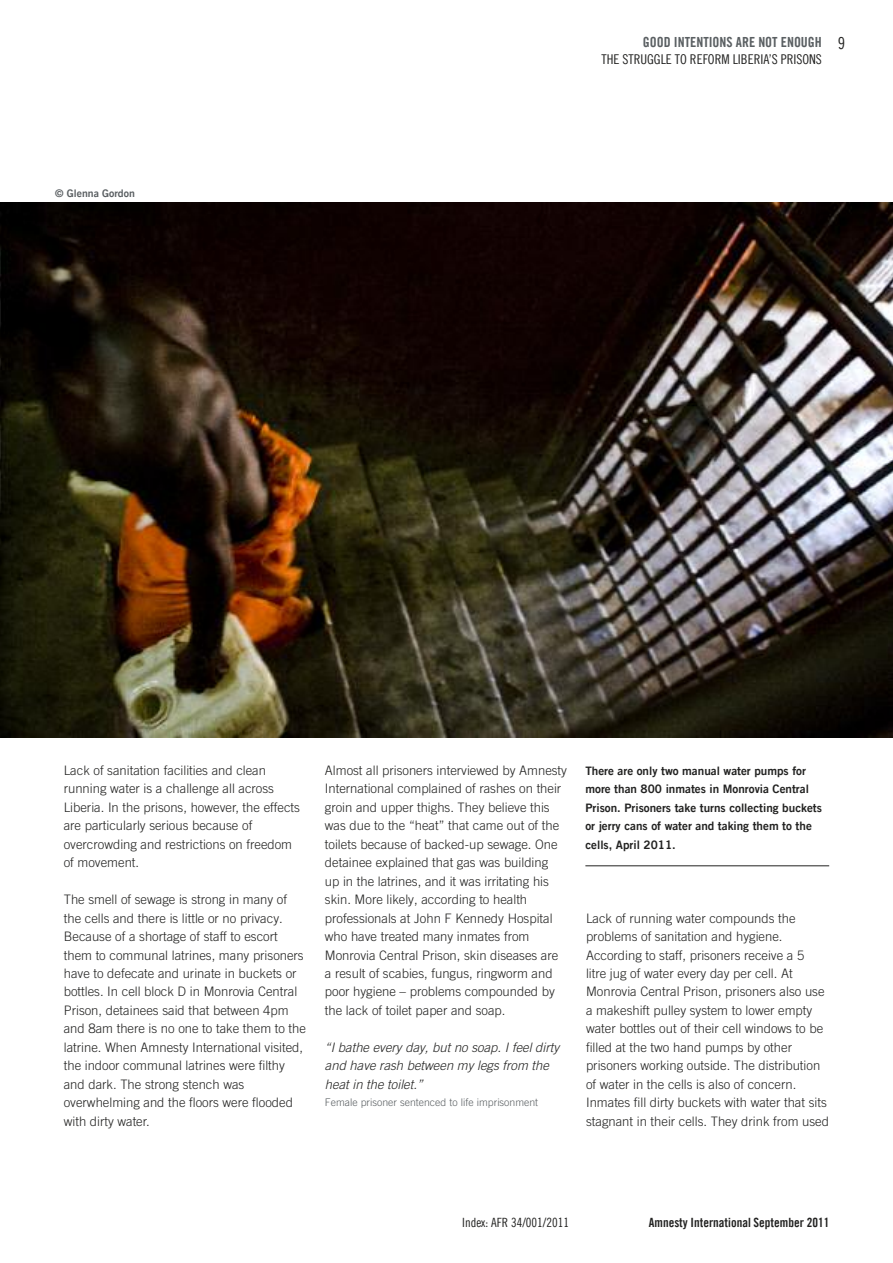
<style>
.page{position:relative;width:893px;height:1263px;background:#fff}
.page>*{position:absolute;margin:0;border:0;box-sizing:border-box;transform-origin:0 0}
.t1{font:16.5px "Amnesty Trade Gothic Cn 18";color:#222221}
.t2{font:13.95px "Amnesty Trade Gothic Bd Cn 20";color:#5a5f62}
.t3{font:13.5px "Amnesty Trade Gothic Cn 18";color:#222221}
.t4{font:300 13.05px/18.5px "Amnesty Trade Gothic";color:#222221}
.t5{font:italic 300 13.05px/18.5px "Amnesty Trade Gothic";color:#222221}
.t6{font:12.75px "Amnesty Trade Gothic Bd Cn 20";color:#222221}
.t7{font:12.75px "Amnesty Trade Gothic Cn 18";color:#222221}
.t8{font:11.7px/18.5px "Amnesty Trade Gothic Bd 2";color:#222221}
.t9{font:300 10.5px "Amnesty Trade Gothic";color:#5a5f62}
.t10{font:10.5px "Amnesty Trade Gothic Bd 2";color:#5a5f62}
</style>
<div class="page">
<img style="left:0;top:203px;width:893px;height:534px">
<hr style="left:585px;top:865px;width:244px;height:1px;background:#222221">
<p class="t10" style="left:55px;top:186px;width:81px">© Glenna Gordon</p>
<p class="t2" style="left:643px;top:33px;width:180px">GOOD INTENTIONS ARE NOT ENOUGH</p>
<p class="t3" style="left:601px;top:50px;width:222px">THE STRUGGLE TO REFORM LIBERIA’S PRISONS</p>
<p class="t1" style="left:838px;top:33px;width:9px">9</p>
<p class="t4" style="left:64px;top:761px;width:238px">Lack of sanitation facilities and clean running water is a challenge all across Liberia. In the prisons, however, the effects are particularly serious because of overcrowding and restrictions on freedom of movement.</p>
<p class="t4" style="left:64px;top:890px;width:244px">The smell of sewage is strong in many of the cells and there is little or no privacy.<br>Because of a shortage of staff to escort them to communal latrines, many prisoners have to defecate and urinate in buckets or bottles. In cell block D in Monrovia Central Prison, detainees said that between 4pm and 8am there is no one to take them to the latrine. When Amnesty International visited, the indoor communal latrines were filthy and dark. The strong stench was overwhelming and the floors were flooded with dirty water.</p>
<p class="t4" style="left:325px;top:761px;width:244px">Almost all prisoners interviewed by Amnesty International complained of rashes on their groin and upper thighs. They believe this was due to the “heat” that came out of the toilets because of backed-up sewage. One detainee explained that gas was building<br>up in the latrines, and it was irritating his skin. More likely, according to health professionals at John F Kennedy Hospital who have treated many inmates from Monrovia Central Prison, skin diseases are a result of scabies, fungus, ringworm and poor hygiene – problems compounded by the lack of toilet paper and soap.</p>
<p class="t5" style="left:325px;top:1038px;width:236px">“I bathe every day, but no soap. I feel dirty and have rash between my legs from the heat in the toilet.”</p>
<p class="t9" style="left:325px;top:1096px;width:215px">Female prisoner sentenced to life imprisonment</p>
<p class="t8" style="left:585px;top:761px;width:238px">There are only two manual water pumps for more than 800 inmates in Monrovia Central Prison. Prisoners take turns collecting buckets or jerry cans of water and taking them to the cells, April 2011.</p>
<p class="t4" style="left:586px;top:908px;width:244px">Lack of running water compounds the problems of sanitation and hygiene.<br>According to staff, prisoners receive a 5<br>litre jug of water every day per cell. At Monrovia Central Prison, prisoners also use a makeshift pulley system to lower empty water bottles out of their cell windows to be filled at the two hand pumps by other prisoners working outside. The distribution of water in the cells is also of concern.<br>Inmates fill dirty buckets with water that sits stagnant in their cells. They drink from used</p>
<p class="t7" style="left:462px;top:1214px;width:108px">Index: AFR 34/001/2011</p>
<p class="t6" style="left:649px;top:1214px;width:182px">Amnesty International September 2011</p>
</div>
